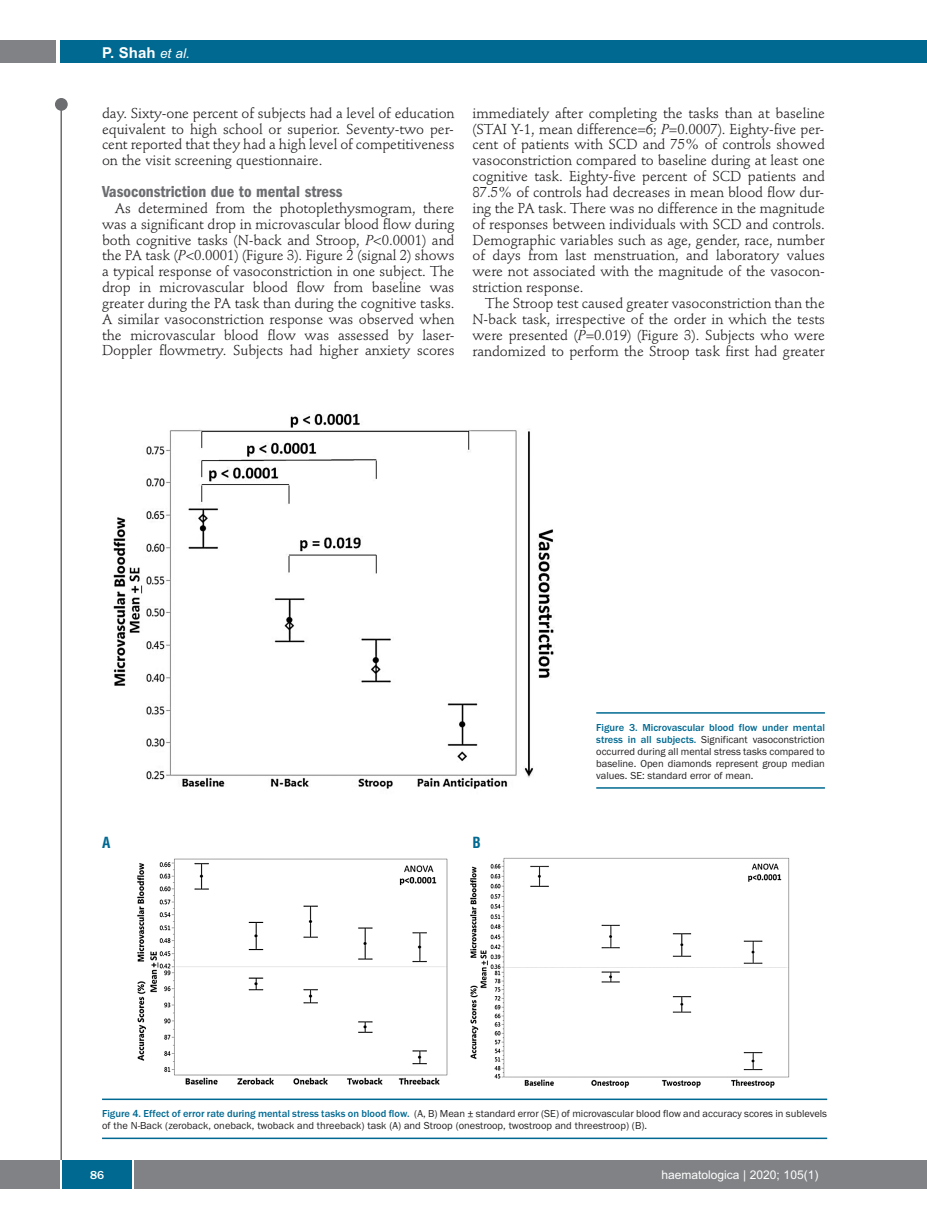
<style>
.page{position:relative;width:927px;height:1225px;background:#fff}
.page>*{position:absolute;margin:0;border:0;box-sizing:border-box;transform-origin:0 0}
.t1{font:600 condensed 16.5px "Franklin Gothic";color:#6c6d70}
.t2{font:700 15px "Arial";color:#fff}
.t3{font:700 condensed 15px "Helvetica";color:#006991}
.t4{font:14.25px/15.9px "Stempel Schneidler";letter-spacing:-.005em;color:#231f20;text-align:justify}
.t5{font:12px "Arial";color:#fff}
.t6{font:500 12px "Franklin Gothic";color:#fff}
.t7{font:10.5px/12px "Franklin Gothic";color:#231f20;text-align:justify}
.s1{font-weight:400;font-style:italic;font-size:13.5px}
.s2{font-style:italic}
.s3{font-weight:500;color:#006991}
</style>
<div class="page">
<div style="left:911px;top:40px;width:16px;height:22px;background:#006991"></div>
<div style="left:910px;top:1160px;width:17px;height:28px;background:#808285"></div>
<div style="left:55px;top:98px;width:13px;height:13px;background:#6c6d70;border-radius:50%"></div>
<hr style="left:60px;top:101px;width:2px;height:1061px;background:#6c6d70">
<div style="left:60px;top:40px;width:852px;height:22px;background:#006991"></div>
<div style="left:0;top:40px;width:56px;height:22px;background:#808285"></div>
<div style="left:0;top:1160px;width:911px;height:28px;background:#808285"></div>
<div style="left:62px;top:1160px;width:71px;height:28px;background:#006991"></div>
<hr style="left:60px;top:1160px;width:2px;height:28px;background:#fff">
<svg style="left:133px;top:1160px;width:1px;height:28px"></svg>
<img style="left:113px;top:413px;width:441px;height:376px">
<hr style="left:596px;top:712px;width:229px;height:1px;background:#006991">
<hr style="left:596px;top:787px;width:229px;height:1px;background:#006991">
<img style="left:137px;top:857px;width:653px;height:231px">
<hr style="left:102px;top:1098px;width:725px;height:2px;background:#006991">
<hr style="left:102px;top:1137px;width:725px;height:2px;background:#006991">
<p class="t2" style="left:102px;top:44px;width:89px">P. Shah <span class="s1">et al.</span></p>
<p class="t4" style="left:102px;top:106px;width:354px">day. Sixty-one percent of subjects had a level of education equivalent to high school or superior. Seventy-two per&shy;cent reported that they had a high level of competitiveness on the visit screening questionnaire.</p>
<p class="t1" style="left:102px;top:186px;width:242px">Vasoconstriction due to mental stress</p>
<p class="t4" style="left:102px;top:201px;width:354px;text-indent:13px">As determined from the photoplethysmogram, there was a significant drop in microvascular blood flow during both cognitive tasks (N-back and Stroop, <span class="s2">P</span>&lt;0.0001) and the PA task (<span class="s2">P</span>&lt;0.0001) (Figure 3). Figure 2 (signal 2) shows a typical response of vasoconstriction in one subject. The drop in microvascular blood flow from baseline was greater during the PA task than during the cognitive tasks.<br>A similar vasoconstriction response was observed when the microvascular blood flow was assessed by laser-Doppler flowmetry. Subjects had higher anxiety scores</p>
<p class="t4" style="left:472px;top:106px;width:354px">immediately after completing the tasks than at baseline (STAI Y-1, mean difference=6; <span class="s2">P</span>=0.0007). Eighty-five per&shy;cent of patients with SCD and 75% of controls showed vasoconstriction compared to baseline during at least one cognitive task. Eighty-five percent of SCD patients and 87.5% of controls had decreases in mean blood flow dur&shy;ing the PA task. There was no difference in the magnitude of responses between individuals with SCD and controls.<br>Demographic variables such as age, gender, race, number of days from last menstruation, and laboratory values were not associated with the magnitude of the vasocon&shy;striction response.</p>
<p class="t4" style="left:472px;top:296px;width:354px;text-indent:13px">The Stroop test caused greater vasoconstriction than the N-back task, irrespective of the order in which the tests were presented (<span class="s2">P</span>=0.019) (Figure 3). Subjects who were randomized to perform the Stroop task first had greater</p>
<p class="t7" style="left:596px;top:721px;width:230px"><span class="s3">Figure 3. Microvascular blood flow under mental stress in all subjects.</span> Significant vasoconstriction occurred during all mental stress tasks compared to baseline. Open diamonds represent group median values. SE: standard error of mean.</p>
<p class="t3" style="left:102px;top:834px;width:10px">A</p>
<p class="t3" style="left:472px;top:834px;width:10px">B</p>
<p class="t7" style="left:102px;top:1107px;width:727px"><span class="s3">Figure 4. Effect of error rate during mental stress tasks on blood flow.</span> (A, B) Mean ± standard error (SE) of microvascular blood flow and accuracy scores in sublevels of the N-Back (zeroback, oneback, twoback and threeback) task (A) and Stroop (onestroop, twostroop and threestroop) (B).</p>
<p class="t6" style="left:90px;top:1167px;width:16px">86</p>
<p class="t5" style="left:661px;top:1167px;width:158px">haematologica | 2020; 105(1)</p>
</div>
